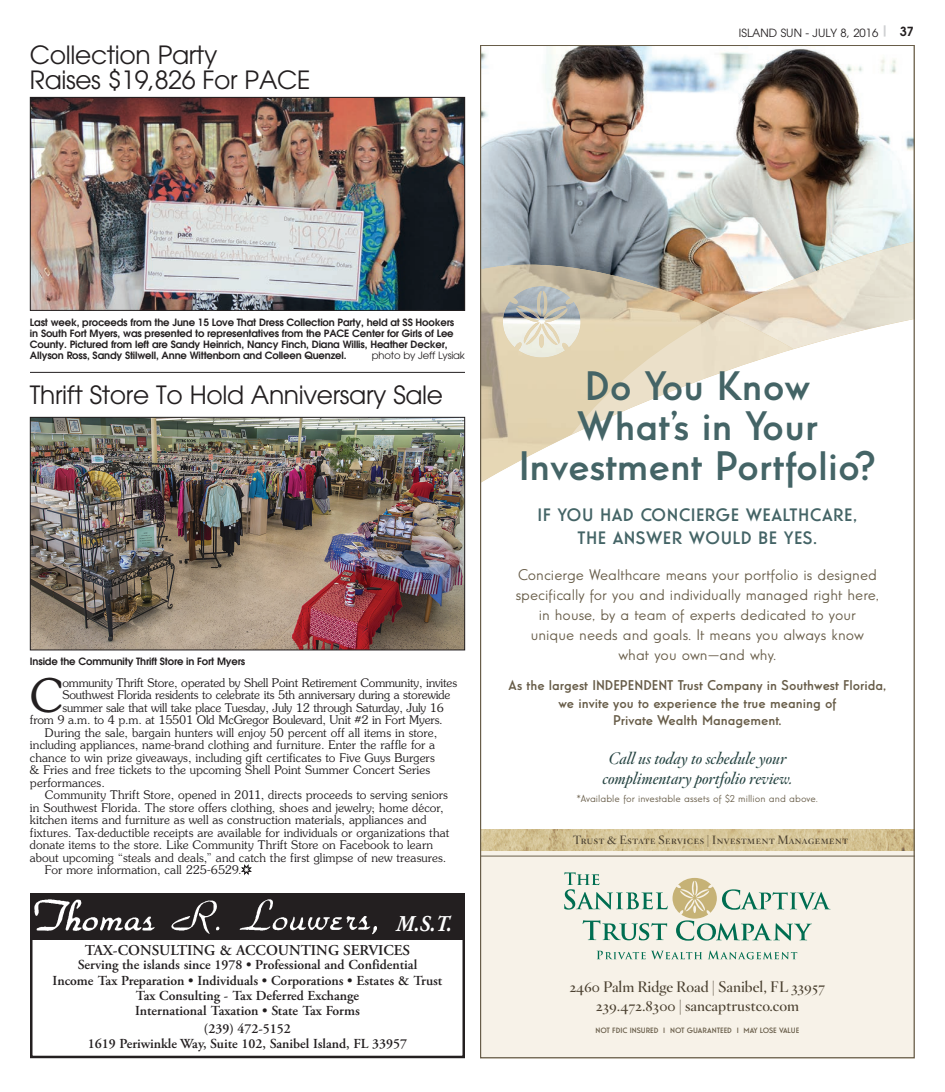
<style>
.page{position:relative;width:945px;height:1092px;background:#fff}
.page>*{position:absolute;margin:0;border:0;box-sizing:border-box;transform-origin:0 0}
.t1{font:300 46px "Souvenir";color:#231f20}
.t2{font:500 40px/40px "Relish Pro";color:#446466;text-align:center}
.t3{font:25px/25px "Avant Garde";letter-spacing:-.015em;color:#231f20}
.t4{font:italic 700 22.5px "Adobe Garamond Pro";color:#fff;scale:.9 1}
.t5{font:500 17.5px/22.5px "Relish Pro";letter-spacing:.025em;color:#446466;text-align:center}
.t6{font:italic 600 16.25px/20px "Hoefler Titling";color:#274543;text-align:center}
.t7{font:15px/20px "Relish Pro";color:#685d49;text-align:center}
.t8{font:600 15px/18.8px "Hoefler Titling";color:#4a4030;text-align:center}
.t9{font:600 15px "Adobe Garamond Pro";color:#231f20}
.t10{font:600 13.75px/15px "Adobe Garamond Pro";color:#231f20;text-align:center}
.t11{font:500 13.75px/17.5px "Relish Pro";color:#685d49;text-align:center}
.t12{font:600 12.5px "Avant Garde";color:#231f20}
.t13{font:300 11.88px "Souvenir";color:#231f20}
.t14{font:600 11.88px "Hoefler Titling";color:#4a4030}
.t15{font:11.25px "Avant Garde";color:#231f20}
.t16{font:600 10px/11.2px "Avant Garde";letter-spacing:-.015em;color:#231f20}
.t17{font:10px "Relish Pro";color:#685d49}
.t18{font:10px "Avant Garde";letter-spacing:-.015em;color:#231f20}
.t19{font:500 7.5px "Relish Pro";color:#685d49}
</style>
<div class="page">
<svg style="left:884px;top:25px;width:2px;height:12px"></svg>
<img style="left:32px;top:99px;width:431px;height:209px">
<div style="left:30px;top:97px;width:435px;height:213px;border:1px solid #231f20"></div>
<svg style="left:241px;top:864px;width:11px;height:10px"></svg>
<img style="left:32px;top:419px;width:431px;height:229px">
<div style="left:30px;top:417px;width:435px;height:233px;border:1px solid #231f20"></div>
<div style="left:30px;top:892px;width:435px;height:166px;border:2px solid #231f20"></div>
<div style="left:30px;top:892px;width:435px;height:47px;background:#231f20"></div>
<img style="left:34px;top:899px;width:343px;height:36px">
<div style="left:480px;top:828px;width:435px;height:229px;background:#f7f2e8"></div>
<img style="left:482px;top:829px;width:431px;height:21px">
<hr style="left:480px;top:855px;width:435px;height:1px;background:#685d49">
<img style="left:482px;top:47px;width:431px;height:194px">
<svg style="left:482px;top:241px;width:431px;height:241px"></svg>
<img style="left:571px;top:312px;width:223px;height:123px">
<svg style="left:597px;top:950px;width:200px;height:9px"></svg>
<svg style="left:564px;top:872px;width:267px;height:68px"></svg>
<hr style="left:30px;top:372px;width:435px;height:1px;background:#231f20">
<p class="t3" style="left:30px;top:44px;width:282px">Collection Party<br>Raises $19,826 For PACE</p>
<p class="t15" style="left:739px;top:28px;width:141px">ISLAND SUN - JULY 8, 2016</p>
<p class="t12" style="left:900px;top:27px;width:16px">37</p>
<p class="t16" style="left:30px;top:317px;width:426px">Last week, proceeds from the June 15 Love That Dress Collection Party, held at SS Hookers in South Fort Myers, was presented to representatives from the PACE Center for Girls of Lee County. Pictured from left are Sandy Heinrich, Nancy Finch, Diana Willis, Heather Decker, Allyson Ross, Sandy Stilwell, Anne Wittenborn and Colleen Quenzel.</p>
<p class="t18" style="left:372px;top:352px;width:95px">photo by Jeff Lysiak</p>
<p class="t3" style="left:30px;top:384px;width:415px">Thrift Store To Hold Anniversary Sale</p>
<p class="t16" style="left:30px;top:656px;width:217px">Inside the Community Thrift Store in Fort Myers</p>
<p class="t1" style="left:30px;top:676px;width:35px">C</p>
<p class="t13" style="left:62px;top:677px;width:396px">ommunity Thrift Store, operated by Shell Point Retirement Community, invites</p>
<p class="t13" style="left:62px;top:690px;width:390px">Southwest Florida residents to celebrate its 5th anniversary during a storewide</p>
<p class="t13" style="left:62px;top:702px;width:383px">summer sale that will take place Tuesday, July 12 through Saturday, July 16</p>
<p class="t13" style="left:30px;top:715px;width:414px">from 9 a.m. to 4 p.m. at 15501 Old McGregor Boulevard, Unit #2 in Fort Myers.</p>
<p class="t13" style="left:45px;top:727px;width:394px">During the sale, bargain hunters will enjoy 50 percent off all items in store,</p>
<p class="t13" style="left:30px;top:740px;width:407px">including appliances, name-brand clothing and furniture. Enter the raffle for a</p>
<p class="t13" style="left:30px;top:752px;width:406px">chance to win prize giveaways, including gift certificates to Five Guys Burgers</p>
<p class="t13" style="left:30px;top:765px;width:402px">&amp; Fries and free tickets to the upcoming Shell Point Summer Concert Series</p>
<p class="t13" style="left:30px;top:777px;width:76px">performances.</p>
<p class="t13" style="left:45px;top:790px;width:404px">Community Thrift Store, opened in 2011, directs proceeds to serving seniors</p>
<p class="t13" style="left:30px;top:802px;width:415px">in Southwest Florida. The store offers clothing, shoes and jewelry; home décor,</p>
<p class="t13" style="left:30px;top:815px;width:398px">kitchen items and furniture as well as construction materials, appliances and</p>
<p class="t13" style="left:30px;top:827px;width:421px">fixtures. Tax-deductible receipts are available for individuals or organizations that</p>
<p class="t13" style="left:30px;top:840px;width:405px">donate items to the store. Like Community Thrift Store on Facebook to learn</p>
<p class="t13" style="left:30px;top:852px;width:418px">about upcoming “steals and deals,” and catch the first glimpse of new treasures.</p>
<p class="t13" style="left:45px;top:865px;width:198px">For more information, call 225-6529.</p>
<p class="t4" style="left:396px;top:915px;width:63px">M.S.T.</p>
<p class="t9" style="left:85px;top:944px;width:327px">TAX-CONSULTING &amp; ACCOUNTING SERVICES</p>
<p class="t10" style="left:53px;top:957px;width:391px;line-height:16.2px">Serving the islands since 1978 • Professional and Confidential<br>Income Tax Preparation • Individuals • Corporations • Estates &amp; Trust</p>
<p class="t10" style="left:135px;top:989px;width:226px;text-align:left">Tax Consulting - Tax Deferred Exchange<br>International Taxation • State Tax Forms</p>
<p class="t10" style="left:88px;top:1022px;width:321px">(239) 472-5152<br>1619 Periwinkle Way, Suite 102, Sanibel Island, FL 33957</p>
<p class="t2" style="left:519px;top:369px;width:358px">Do You Know<br>What’s in Your<br>Investment Portfolio?</p>
<p class="t5" style="left:538px;top:505px;width:321px">IF YOU HAD CONCIERGE WEALTHCARE,<br>THE ANSWER WOULD BE YES.</p>
<p class="t7" style="left:516px;top:566px;width:365px">Concierge Wealthcare means your portfolio is designed specifically for you and individually managed right here, in house, by a team of experts dedicated to your unique needs and goals. It means you always know what you own—and why.</p>
<p class="t11" style="left:508px;top:678px;width:379px">As the largest INDEPENDENT Trust Company in Southwest Florida, we invite you to experience the true meaning of<br>Private Wealth Management.</p>
<p class="t6" style="left:602px;top:748px;width:192px">Call us today to schedule your complimentary portfolio review.</p>
<p class="t17" style="left:577px;top:794px;width:243px">*Available for investable assets of $2 million and above.</p>
<p class="t14" style="left:573px;top:834px;width:277px">Trust &amp; Estate Services | Investment Management</p>
<p class="t8" style="left:569px;top:978px;width:257px">2460 Palm Ridge Road | Sanibel, FL 33957<br>239.472.8300 | sancaptrustco.com</p>
<p class="t19" style="left:595px;top:1025px;width:205px">NOT FDIC INSURED I NOT GUARANTEED I MAY LOSE VALUE</p>
</div>
